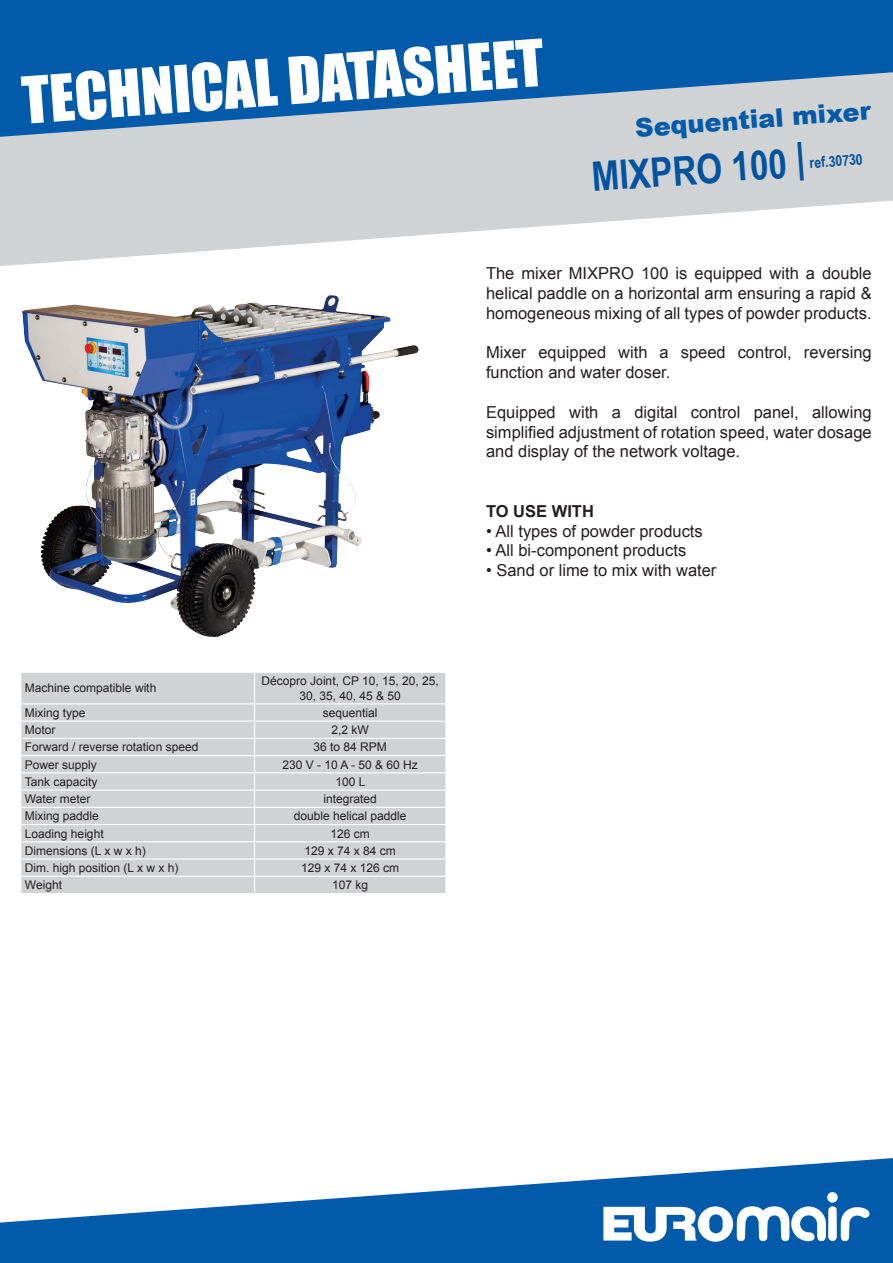
<style>
.page{position:relative;width:893px;height:1263px;background:#fff}
.page>*{position:absolute;margin:0;border:0;box-sizing:border-box;transform-origin:0 0}
.t1{font:60px "Impact";color:#fff}
.t2{font:700 40.5px "Arial Narrow";color:#0153a0}
.t3{font:900 25.5px "Arial";color:#015aaa}
.t4{font:16.5px/19.8px "Arial";color:#231f20;text-align:justify}
.t5{font:700 16.5px "Arial";color:#231f20}
.t6{font:700 15px "Arial Narrow";color:#0153a0}
.t7{font:12px/14.4px "Arial";color:#231f20;text-align:center}
</style>
<div class="page">
<svg style="left:0;top:137px;width:893px;height:129px;fill:#d1d2d4"></svg>
<svg style="left:0;top:1158px;width:893px;height:105px;fill:#015aaa"></svg>
<svg style="left:603px;top:1206px;width:269px;height:36px"></svg>
<div style="left:827px;top:1192px;width:11px;height:11px;background:#fff;border-radius:50%"></div>
<svg style="left:0;top:0;width:893px;height:137px;background:#3276b3"></svg>
<img style="left:22px;top:295px;width:308px;height:342px">
<div style="left:21px;top:673px;width:424px;height:220px;background:#d1d2d4"></div>
<hr style="left:254px;top:673px;width:1px;height:30px;background:#fff">
<hr style="left:20px;top:703px;width:235px;height:1px;background:#fff">
<hr style="left:255px;top:703px;width:191px;height:1px;background:#fff">
<hr style="left:20px;top:720px;width:235px;height:2px;background:#fff">
<hr style="left:255px;top:720px;width:191px;height:2px;background:#fff">
<hr style="left:20px;top:738px;width:235px;height:1px;background:#fff">
<hr style="left:255px;top:738px;width:191px;height:1px;background:#fff">
<hr style="left:20px;top:755px;width:235px;height:1px;background:#fff">
<hr style="left:20px;top:772px;width:235px;height:1px;background:#fff">
<hr style="left:255px;top:755px;width:191px;height:1px;background:#fff">
<hr style="left:20px;top:789px;width:235px;height:2px;background:#fff">
<hr style="left:255px;top:772px;width:191px;height:1px;background:#fff">
<hr style="left:20px;top:807px;width:235px;height:1px;background:#fff">
<hr style="left:255px;top:789px;width:191px;height:2px;background:#fff">
<hr style="left:20px;top:824px;width:235px;height:1px;background:#fff">
<hr style="left:255px;top:807px;width:191px;height:1px;background:#fff">
<hr style="left:20px;top:841px;width:235px;height:1px;background:#fff">
<hr style="left:255px;top:824px;width:191px;height:1px;background:#fff">
<hr style="left:20px;top:858px;width:235px;height:2px;background:#fff">
<hr style="left:255px;top:841px;width:191px;height:1px;background:#fff">
<hr style="left:20px;top:876px;width:235px;height:1px;background:#fff">
<hr style="left:255px;top:858px;width:191px;height:2px;background:#fff">
<svg style="left:254px;top:704px;width:1px;height:189px"></svg>
<svg style="left:445px;top:704px;width:1px;height:189px"></svg>
<hr style="left:255px;top:876px;width:191px;height:1px;background:#fff">
<h1 class="t1" style="left:19px;top:53px;width:525px;rotate:-4deg">TECHNICAL DATASHEET</h1>
<h3 class="t3" style="left:634px;top:109px;width:238px;rotate:-4deg">Sequential mixer</h3>
<h2 class="t2" style="left:590px;top:146px;width:216px;rotate:-4deg">MIXPRO 100 |</h2>
<p class="t6" style="left:809px;top:151px;width:55px;rotate:-4deg">ref.30730</p>
<p class="t4" style="left:486px;top:264px;width:387px">The mixer MIXPRO 100 is equipped with a double helical paddle on a horizontal arm ensuring a rapid &amp; homogeneous mixing of all types of powder products.</p>
<p class="t4" style="left:486px;top:343px;width:387px">Mixer equipped with a speed control, reversing function and water doser.</p>
<p class="t4" style="left:486px;top:402px;width:387px">Equipped with a digital control panel, allowing simplified adjustment of rotation speed, water dosage and display of the network voltage.</p>
<p class="t7" style="left:25px;top:681px;width:133px">Machine compatible with</p>
<p class="t7" style="left:262px;top:674px;width:179px">Décopro Joint, CP 10, 15, 20, 25,<br>30, 35, 40, 45 &amp; 50</p>
<p class="t7" style="left:25px;top:706px;width:62px">Mixing type</p>
<p class="t7" style="left:323px;top:706px;width:56px">sequential</p>
<p class="t7" style="left:25px;top:723px;width:32px">Motor</p>
<p class="t7" style="left:332px;top:723px;width:39px">2,2 kW</p>
<p class="t7" style="left:25px;top:740px;width:175px">Forward / reverse rotation speed</p>
<p class="t7" style="left:314px;top:740px;width:75px">36 to 84 RPM</p>
<p class="t7" style="left:25px;top:757px;width:74px">Power supply</p>
<p class="t7" style="left:283px;top:757px;width:137px">230 V - 10 A - 50 &amp; 60 Hz</p>
<p class="t7" style="left:25px;top:774px;width:74px">Tank capacity</p>
<p class="t7" style="left:335px;top:774px;width:32px">100 L</p>
<p class="t7" style="left:25px;top:792px;width:67px">Water meter</p>
<p class="t7" style="left:324px;top:792px;width:55px">integrated</p>
<p class="t7" style="left:25px;top:809px;width:76px">Mixing paddle</p>
<p class="t7" style="left:294px;top:809px;width:114px">double helical paddle</p>
<p class="t7" style="left:25px;top:826px;width:80px">Loading height</p>
<p class="t7" style="left:331px;top:826px;width:41px">126 cm</p>
<p class="t7" style="left:25px;top:843px;width:122px">Dimensions (L x w x h)</p>
<p class="t7" style="left:305px;top:843px;width:93px">129 x 74 x 84 cm</p>
<p class="t7" style="left:25px;top:861px;width:155px">Dim. high position (L x w x h)</p>
<p class="t7" style="left:301px;top:861px;width:100px">129 x 74 x 126 cm</p>
<p class="t7" style="left:25px;top:878px;width:39px">Weight</p>
<p class="t7" style="left:332px;top:878px;width:38px">107 kg</p>
<p class="t5" style="left:486px;top:500px;width:109px">TO USE WITH</p>
<p class="t4" style="left:486px;top:521px;width:218px">• All types of powder products</p>
<p class="t4" style="left:486px;top:541px;width:202px">• All bi-component products</p>
<p class="t4" style="left:486px;top:561px;width:232px">• Sand or lime to mix with water</p>
</div>
